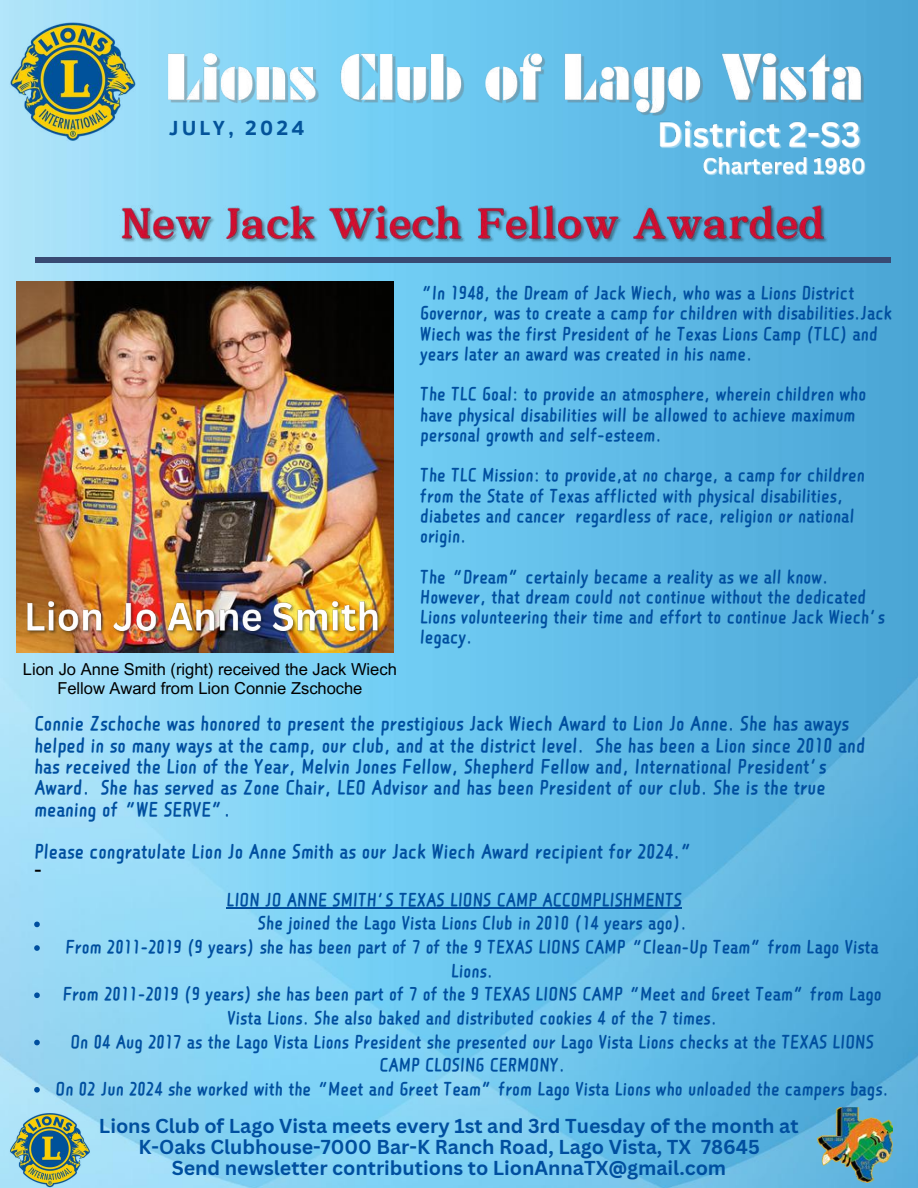
<style>
.page{position:relative;width:918px;height:1188px;background:#fff}
.page>*{position:absolute;margin:0;border:0;box-sizing:border-box;transform-origin:0 0}
.t1{font:22.5px/21.3px "Canva Creative Round";color:#004f9f}
.t2{font:21px/20.2px "Canva Creative Round";color:#004f9f}
.t3{font:700 21px "Clear Sans";letter-spacing:.14em;color:#03539a}
.t4{font:21px "Arial MT Pro";color:#000}
.t5{font:700 19.65px/20.5px "Canva Sans";color:#004f9f;text-align:center}
.t6{font:16.5px/19.2px "Arial MT Pro";color:#000;text-align:center}
</style>
<div class="page">
<img style="left:0;top:0;width:918px;height:1188px">
<img style="left:9px;top:1113px;width:81px;height:75px">
<img style="left:817px;top:1108px;width:76px;height:74px">
<img style="left:9px;top:22px;width:127px;height:119px">
<img style="left:166px;top:38px;width:699px;height:79px">
<img style="left:702px;top:150px;width:166px;height:30px">
<img style="left:657px;top:110px;width:206px;height:47px">
<img style="left:16px;top:281px;width:377px;height:371px">
<img style="left:120px;top:199px;width:712px;height:50px">
<div style="left:36px;top:257px;width:855px;height:5px;background:#384a73"></div>
<img style="left:23px;top:591px;width:361px;height:51px">
<hr style="left:227px;top:907px;width:455px;height:1px;background:#004f9f">
<svg style="left:34px;top:922px;width:6px;height:5px"></svg>
<svg style="left:34px;top:945px;width:6px;height:6px"></svg>
<svg style="left:34px;top:992px;width:6px;height:6px"></svg>
<svg style="left:34px;top:1040px;width:6px;height:5px"></svg>
<svg style="left:34px;top:1087px;width:6px;height:6px"></svg>
<p class="t3" style="left:169px;top:112px;width:137px">JULY, 2024</p>
<p class="t6" style="left:23px;top:662px;width:375px">Lion Jo Anne Smith (right) received the Jack Wiech<br>Fellow Award from Lion Connie Zschoche</p>
<p class="t2" style="left:420px;top:283px;width:474px">“In 1948, the Dream of Jack Wiech, who was a Lions District Governor, was to create a camp for children with disabilities.Jack Wiech was the first President of he Texas Lions Camp (TLC) and years later an award was created in his name.</p>
<p class="t2" style="left:420px;top:384px;width:448px">The TLC Goal: to provide an atmosphere, wherein children who have physical disabilities will be allowed to achieve maximum personal growth and self-esteem.</p>
<p class="t2" style="left:420px;top:465px;width:446px">The TLC Mission: to provide,at no charge, a camp for children from the State of Texas afflicted with physical disabilities, diabetes and cancer regardless of race, religion or national origin.</p>
<p class="t2" style="left:420px;top:566px;width:466px">The “Dream” certainly became a reality as we all know.<br>However, that dream could not continue without the dedicated Lions volunteering their time and effort to continue Jack Wiech’s legacy.</p>
<p class="t1" style="left:34px;top:713px;width:833px">Connie Zschoche was honored to present the prestigious Jack Wiech Award to Lion Jo Anne. She has aways helped in so many ways at the camp, our club, and at the district level. She has been a Lion since 2010 and has received the Lion of the Year, Melvin Jones Fellow, Shepherd Fellow and, International President’s Award. She has served as Zone Chair, LEO Advisor and has been President of our club. She is the true meaning of “WE SERVE”.</p>
<p class="t1" style="left:34px;top:841px;width:660px">Please congratulate Lion Jo Anne Smith as our Jack Wiech Award recipient for 2024.”</p>
<p class="t4" style="left:34px;top:861px;width:8px">-</p>
<p class="t2" style="left:227px;top:889px;width:457px">LION JO ANNE SMITH’S TEXAS LIONS CAMP ACCOMPLISHMENTS</p>
<p class="t2" style="left:258px;top:913px;width:430px">She joined the Lago Vista Lions Club in 2010 (14 years ago).</p>
<p class="t2" style="left:65px;top:937px;width:815px">From 2011-2019 (9 years) she has been part of 7 of the 9 TEXAS LIONS CAMP “Clean-Up Team” from Lago Vista</p>
<p class="t2" style="left:451px;top:960px;width:44px">Lions.</p>
<p class="t2" style="left:63px;top:984px;width:821px">From 2011-2019 (9 years) she has been part of 7 of the 9 TEXAS LIONS CAMP “Meet and Greet Team” from Lago</p>
<p class="t2" style="left:227px;top:1008px;width:491px">Vista Lions. She also baked and distributed cookies 4 of the 7 times.</p>
<p class="t2" style="left:70px;top:1031px;width:805px">On 04 Aug 2017 as the Lago Vista Lions President she presented our Lago Vista Lions checks at the TEXAS LIONS</p>
<p class="t2" style="left:379px;top:1055px;width:187px">CAMP CLOSING CERMONY.</p>
<p class="t2" style="left:56px;top:1078px;width:835px">On 02 Jun 2024 she worked with the “Meet and Greet Team” from Lago Vista Lions who unloaded the campers bags.</p>
<p class="t5" style="left:99px;top:1115px;width:701px">Lions Club of Lago Vista meets every 1st and 3rd Tuesday of the month at<br>K-Oaks Clubhouse-7000 Bar-K Ranch Road, Lago Vista, TX 78645<br>Send newsletter contributions to LionAnnaTX@gmail.com</p>
</div>
